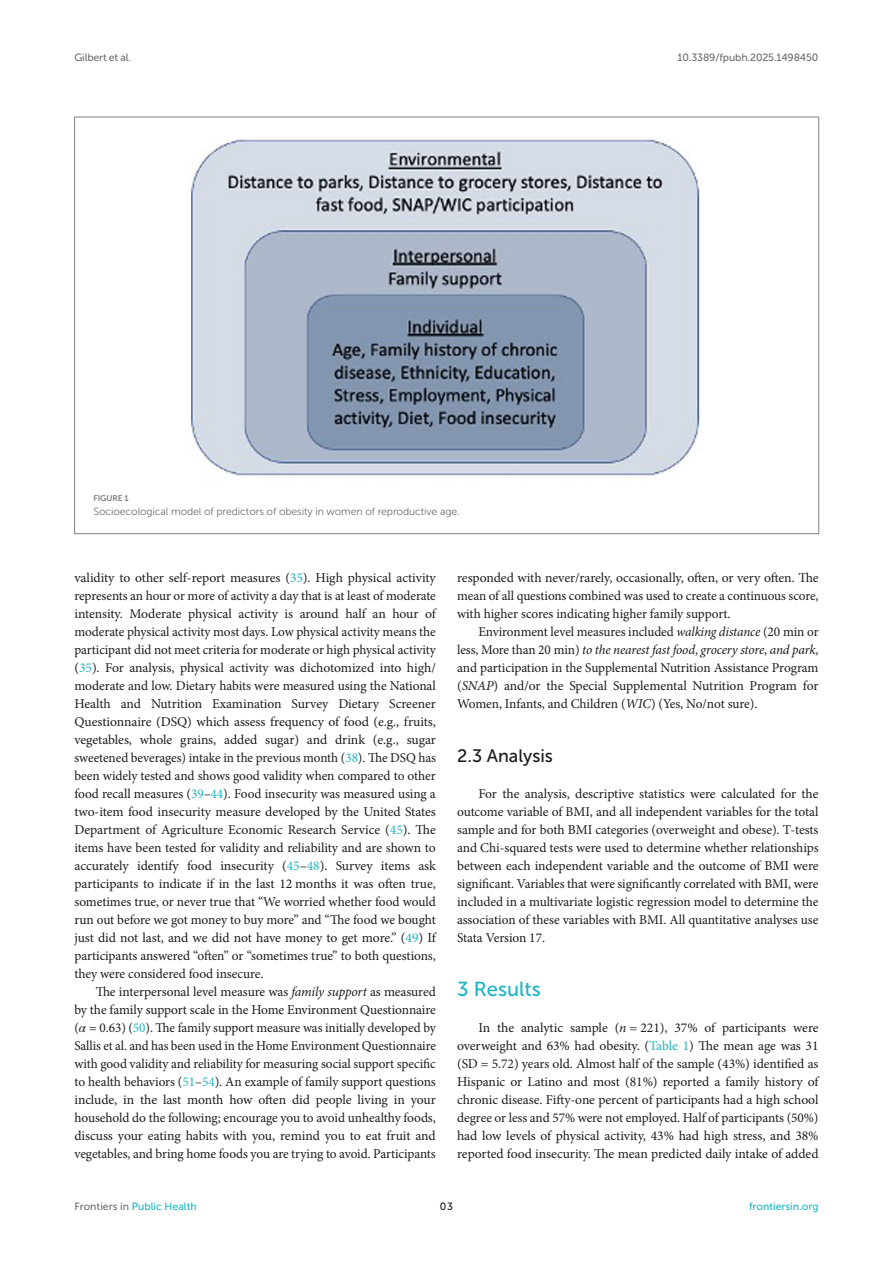
<style>
.page{position:relative;width:893px;height:1263px;background:#fff}
.page>*{position:absolute;margin:0;border:0;box-sizing:border-box;transform-origin:0 0}
.HEAD_1{font:20.25px "Museo Sans 500";color:#1db5c3}
.HEAD_2{font:18px "Museo Sans 500";color:#1b1c1b}
.TEXT{font:13.5px/18px "Minion Pro";letter-spacing:-.005em;color:#1b1c1b;text-align:justify}
.FIG_LEG{font:10.5px "Museo Sans 300";letter-spacing:-.01em;color:#706f70}
.t1{font:10.5px "Museo Sans 500";letter-spacing:-.015em;color:#706f70}
.t2{font:10.5px "Museo Sans 500";color:#1db5c3}
.t3{font:10.5px "Museo Sans 500";color:#1b1c1b}
.FIG_HD{font:8.25px "Museo Sans 700";letter-spacing:-.01em;color:#7e7f7f}
.s1{color:#1db5c3}
.s2{font-style:italic}
.s3{font-family:"STIX General";font-style:italic}
.s4{color:#706f70}
</style>
<div class="page">
<img style="left:191px;top:139px;width:510px;height:337px">
<p class="t1" style="left:74px;top:51px;width:58px">Gilbert et al.</p>
<p class="t1" style="left:678px;top:51px;width:142px">10.3389/fpubh.2025.1498450</p>
<p class="FIG_HD" style="left:94px;top:494px;width:37px">FIGURE 1</p>
<p class="FIG_LEG" style="left:94px;top:505px;width:368px">Socioecological model of predictors of obesity in women of reproductive age.</p>
<p class="TEXT" style="left:74px;top:569px;width:363px">validity to other self-report measures (<span class="s1">35</span>). High physical activity represents an hour or more of activity a day that is at least of moderate intensity. Moderate physical activity is around half an hour of moderate physical activity most days. Low physical activity means the participant did not meet criteria for moderate or high physical activity (<span class="s1">35</span>). For analysis, physical activity was dichotomized into high/ moderate and low. Dietary habits were measured using the National Health and Nutrition Examination Survey Dietary Screener Questionnaire (DSQ) which assess frequency of food (e.g., fruits, vegetables, whole grains, added sugar) and drink (e.g., sugar sweetened beverages) intake in the previous month (<span class="s1">38</span>). The DSQ has been widely tested and shows good validity when compared to other food recall measures (<span class="s1">39</span>–<span class="s1">44</span>). Food insecurity was measured using a two-item food insecurity measure developed by the United States Department of Agriculture Economic Research Service (<span class="s1">45</span>). The items have been tested for validity and reliability and are shown to accurately identify food insecurity (<span class="s1">45</span>–<span class="s1">48</span>). Survey items ask participants to indicate if in the last 12 months it was often true, sometimes true, or never true that “We worried whether food would run out before we got money to buy more” and “The food we bought just did not last, and we did not have money to get more.” (<span class="s1">49</span>) If participants answered “often” or “sometimes true” to both questions, they were considered food insecure.</p>
<p class="TEXT" style="left:74px;top:983px;width:363px;text-indent:21px">The interpersonal level measure was <span class="s2">family support</span> as measured by the family support scale in the Home Environment Questionnaire (<span class="s3">α</span> = 0.63) (<span class="s1">50</span>). The family support measure was initially developed by Sallis et al. and has been used in the Home Environment Questionnaire with good validity and reliability for measuring social support specific to health behaviors (<span class="s1">51</span>–<span class="s1">54</span>). An example of family support questions include, in the last month how often did people living in your household do the following; encourage you to avoid unhealthy foods, discuss your eating habits with you, remind you to eat fruit and vegetables, and bring home foods you are trying to avoid. Participants</p>
<p class="TEXT" style="left:457px;top:569px;width:363px">responded with never/rarely, occasionally, often, or very often. The mean of all questions combined was used to create a continuous score, with higher scores indicating higher family support.</p>
<p class="TEXT" style="left:457px;top:623px;width:363px;text-indent:21px">Environment level measures included <span class="s2">walking distance</span> (20 min or less, More than 20 min) <span class="s2">to the nearest fast food</span>, <span class="s2">grocery store</span>, <span class="s2">and park</span>, and participation in the Supplemental Nutrition Assistance Program (<span class="s2">SNAP</span>) and/or the Special Supplemental Nutrition Program for Women, Infants, and Children (<span class="s2">WIC</span>) (Yes, No/not sure).</p>
<p class="HEAD_2" style="left:457px;top:746px;width:97px">2.3 Analysis</p>
<p class="TEXT" style="left:457px;top:785px;width:363px;text-indent:21px">For the analysis, descriptive statistics were calculated for the outcome variable of BMI, and all independent variables for the total sample and for both BMI categories (overweight and obese). T-tests and Chi-squared tests were used to determine whether relationships between each independent variable and the outcome of BMI were significant. Variables that were significantly correlated with BMI, were included in a multivariate logistic regression model to determine the association of these variables with BMI. All quantitative analyses use Stata Version 17.</p>
<p class="HEAD_1" style="left:457px;top:978px;width:85px">3 Results</p>
<p class="TEXT" style="left:457px;top:1019px;width:363px;text-indent:21px">In the analytic sample (<span class="s2">n</span> = 221), 37% of participants were overweight and 63% had obesity. (<span class="s1">Table 1</span>) The mean age was 31 (SD = 5.72) years old. Almost half of the sample (43%) identified as Hispanic or Latino and most (81%) reported a family history of chronic disease. Fifty-one percent of participants had a high school degree or less and 57% were not employed. Half of participants (50%) had low levels of physical activity, 43% had high stress, and 38% reported food insecurity. The mean predicted daily intake of added</p>
<p class="t2" style="left:74px;top:1200px;width:124px"><span class="s4">Frontiers in</span> Public Health</p>
<p class="t3" style="left:440px;top:1200px;width:15px">03</p>
<p class="t2" style="left:749px;top:1200px;width:71px">frontiersin.org</p>
</div>
